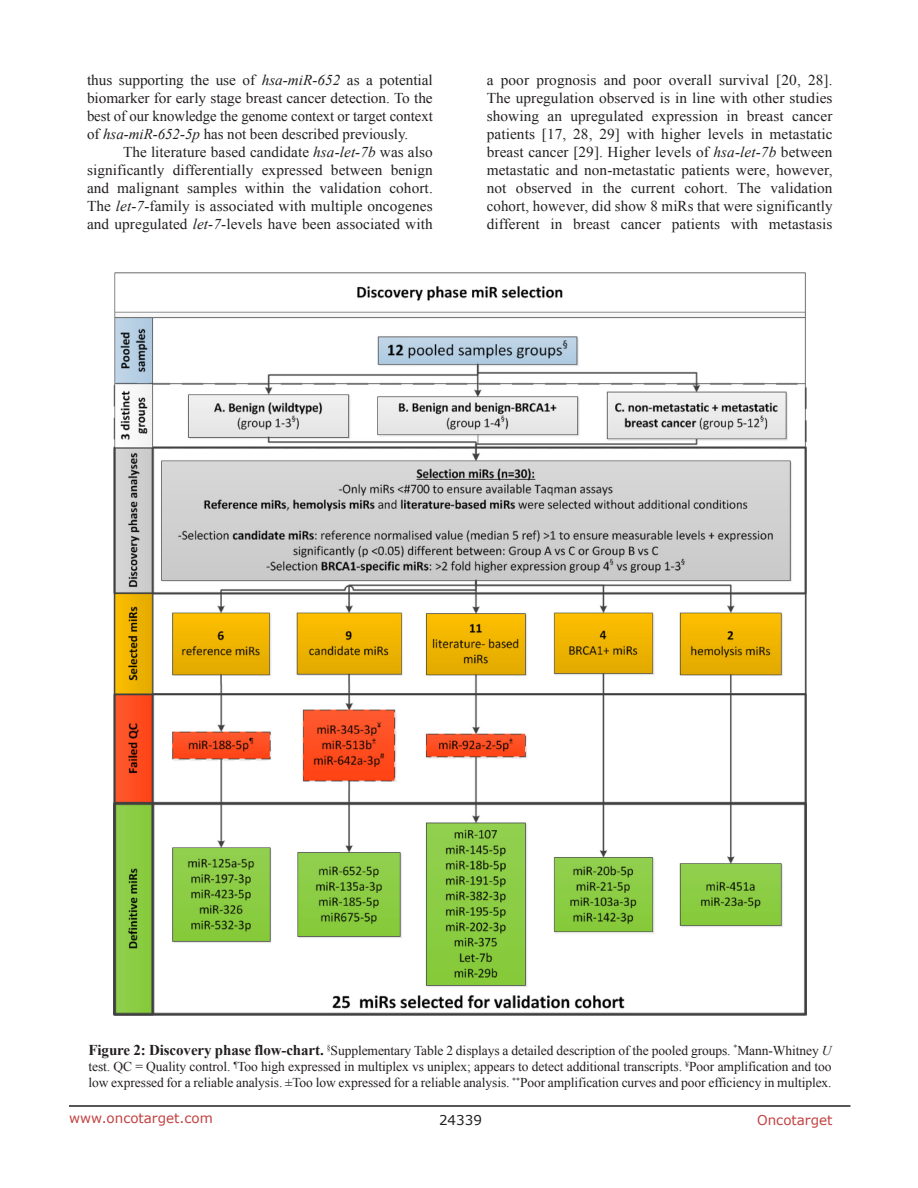
<style>
.page{position:relative;width:918px;height:1188px;background:#fff}
.page>*{position:absolute;margin:0;border:0;box-sizing:border-box;transform-origin:0 0}
.t1{font:15px/18px "Times New Roman";letter-spacing:.005em;color:#231f20;text-align:justify}
.t2{font:13.5px/16.2px "Times New Roman";letter-spacing:-.005em;color:#231f20;text-align:justify}
.t3{font:13.5px "Verdana";color:#c24141}
.t4{font:13.5px "Verdana";color:#231f20}
.s1{font-style:italic}
.s2{font-weight:700;font-size:15px}
</style>
<div class="page">
<hr style="left:69px;top:1105px;width:781px;height:2px;background:#231f20">
<img style="left:113px;top:272px;width:694px;height:744px">
<p class="t1" style="left:87px;top:71px;width:347px">thus supporting the use of <span class="s1">hsa-miR-652</span> as a potential biomarker for early stage breast cancer detection. To the best of our knowledge the genome context or target context of <span class="s1">hsa-miR-652-5p</span> has not been described previously.</p>
<p class="t1" style="left:87px;top:143px;width:347px;text-indent:36px">The literature based candidate <span class="s1">hsa-let-7b</span> was also significantly differentially expressed between benign and malignant samples within the validation cohort.<br>The <span class="s1">let-7-</span>family is associated with multiple oncogenes and upregulated <span class="s1">let-7</span>-levels have been associated with</p>
<p class="t1" style="left:487px;top:71px;width:347px">a poor prognosis and poor overall survival [20, 28].<br>The upregulation observed is in line with other studies showing an upregulated expression in breast cancer patients [17, 28, 29] with higher levels in metastatic breast cancer [29]. Higher levels of <span class="s1">hsa-let-7b</span> between metastatic and non-metastatic patients were, however, not observed in the current cohort. The validation cohort, however, did show 8 miRs that were significantly different in breast cancer patients with metastasis</p>
<p class="t2" style="left:88px;top:1042px;width:745px"><span class="s2">Figure 2: Discovery phase flow-chart.</span> <sup>§</sup>Supplementary Table 2 displays a detailed description of the pooled groups. <sup>*</sup>Mann-Whitney <span class="s1">U </span>test. QC = Quality control. <sup>¶</sup>Too high expressed in multiplex vs uniplex; appears to detect additional transcripts. <sup>¥</sup>Poor amplification and too low expressed for a reliable analysis. ±Too low expressed for a reliable analysis. <sup>**</sup>Poor amplification curves and poor efficiency in multiplex.</p>
<p class="t3" style="left:69px;top:1109px;width:145px">www.oncotarget.com</p>
<p class="t4" style="left:439px;top:1111px;width:44px">24339</p>
<p class="t3" style="left:757px;top:1111px;width:77px">Oncotarget</p>
</div>
